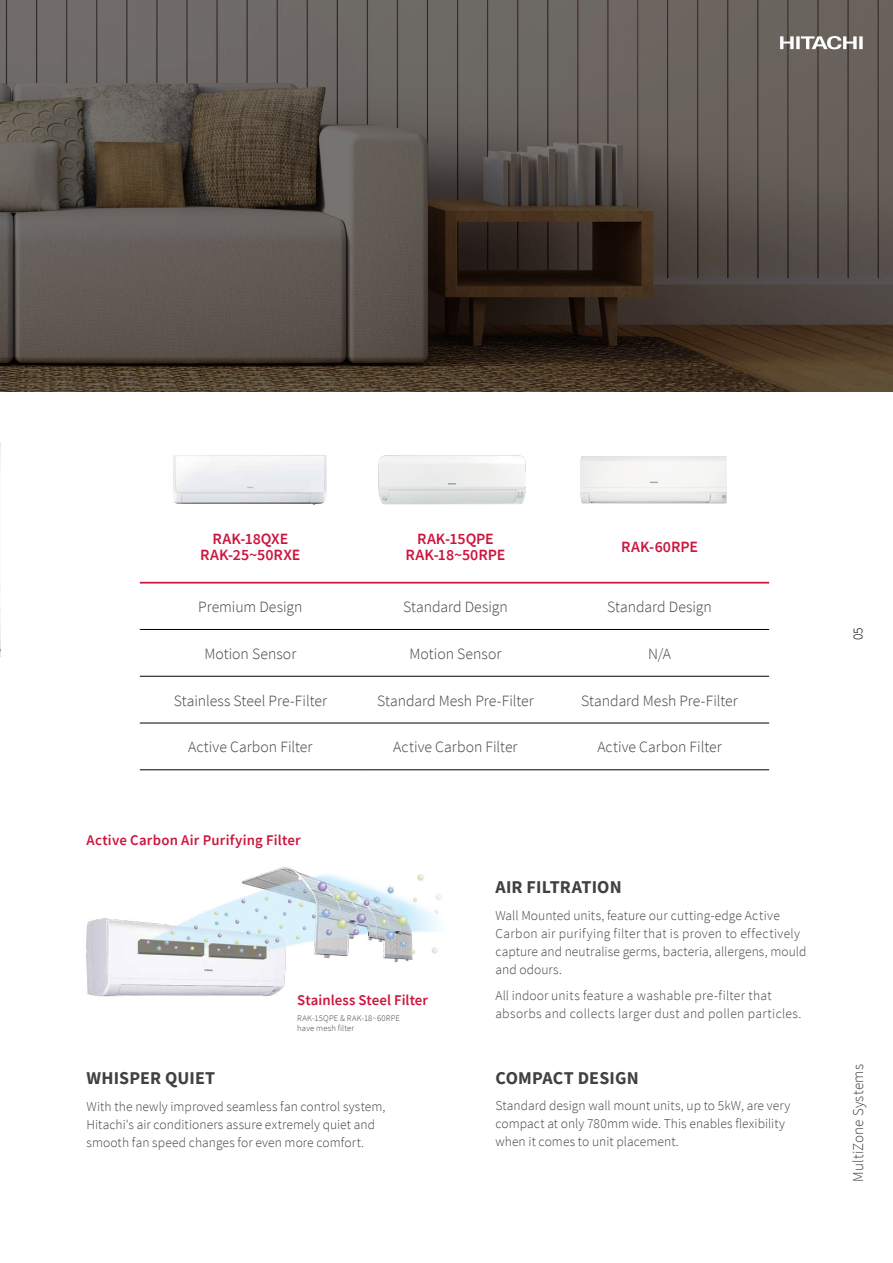
<style>
.page{position:relative;width:893px;height:1263px;background:#fff}
.page>*{position:absolute;margin:0;border:0;box-sizing:border-box;transform-origin:0 0}
.t1{font:700 18px "Source Sans Pro";letter-spacing:.01em;color:#414042}
.t2{font:300 15.75px "Source Sans Pro";color:#414042}
.t3{font:600 15.75px/16.2px "Source Sans Pro";color:#cd163f;text-align:center}
.t4{font:300 15px "Source Sans Pro";letter-spacing:.01em;color:#414042}
.t5{font:600 14.85px "Source Sans Pro";letter-spacing:.01em;color:#cd163f}
.t6{font:300 13.5px/18px "Source Sans Pro";letter-spacing:.01em;color:#414042}
.t7{font:300 13.5px "Source Sans Pro";color:#000}
.t8{font:300 8.7px/10.5px "Source Sans Pro";letter-spacing:.025em;color:#414042}
</style>
<div class="page">
<img style="left:86px;top:867px;width:356px;height:130px">
<svg style="left:0;top:0;width:893px;height:392px;background:#574e47"></svg>
<img style="left:0;top:442px;width:1px;height:215px">
<img style="left:173px;top:455px;width:154px;height:50px">
<img style="left:378px;top:455px;width:148px;height:49px">
<img style="left:580px;top:456px;width:147px;height:47px">
<hr style="left:140px;top:629px;width:221px;height:1px;background:#000">
<hr style="left:361px;top:629px;width:189px;height:1px;background:#000">
<hr style="left:550px;top:629px;width:219px;height:1px;background:#000">
<hr style="left:140px;top:676px;width:221px;height:1px;background:#000">
<hr style="left:361px;top:676px;width:189px;height:1px;background:#000">
<hr style="left:550px;top:676px;width:219px;height:1px;background:#000">
<hr style="left:140px;top:723px;width:221px;height:1px;background:#000">
<hr style="left:361px;top:723px;width:189px;height:1px;background:#000">
<hr style="left:550px;top:723px;width:219px;height:1px;background:#000">
<hr style="left:140px;top:769px;width:221px;height:1px;background:#000">
<hr style="left:361px;top:769px;width:189px;height:1px;background:#000">
<hr style="left:550px;top:769px;width:219px;height:1px;background:#000">
<hr style="left:140px;top:582px;width:221px;height:1px;background:#cd163f">
<hr style="left:361px;top:582px;width:189px;height:1px;background:#cd163f">
<hr style="left:550px;top:582px;width:219px;height:1px;background:#cd163f">
<svg style="left:780px;top:36px;width:83px;height:13px"></svg>
<p class="t3" style="left:200px;top:531px;width:102px">RAK-18QXE<br>RAK-25~50RXE</p>
<p class="t3" style="left:406px;top:531px;width:101px">RAK-15QPE<br>RAK-18~50RPE</p>
<p class="t3" style="left:621px;top:539px;width:78px">RAK-60RPE</p>
<p class="t2" style="left:198px;top:597px;width:106px">Premium Design</p>
<p class="t2" style="left:403px;top:597px;width:106px">Standard Design</p>
<p class="t2" style="left:607px;top:597px;width:106px">Standard Design</p>
<p class="t2" style="left:204px;top:644px;width:93px">Motion Sensor</p>
<p class="t2" style="left:409px;top:644px;width:93px">Motion Sensor</p>
<p class="t2" style="left:648px;top:644px;width:24px">N/A</p>
<p class="t2" style="left:174px;top:691px;width:155px">Stainless Steel Pre-Filter</p>
<p class="t2" style="left:377px;top:691px;width:158px">Standard Mesh Pre-Filter</p>
<p class="t2" style="left:581px;top:691px;width:158px">Standard Mesh Pre-Filter</p>
<p class="t2" style="left:188px;top:737px;width:126px">Active Carbon Filter</p>
<p class="t2" style="left:393px;top:737px;width:126px">Active Carbon Filter</p>
<p class="t2" style="left:597px;top:737px;width:126px">Active Carbon Filter</p>
<p class="t5" style="left:86px;top:831px;width:216px">Active Carbon Air Purifying Filter</p>
<p class="t5" style="left:297px;top:990px;width:132px">Stainless Steel Filter</p>
<p class="t8" style="left:297px;top:1012px;width:104px">RAK-15QPE &amp; RAK-18~60RPE have mesh filter</p>
<h1 class="t1" style="left:86px;top:1066px;width:130px">WHISPER QUIET</h1>
<p class="t6" style="left:86px;top:1097px;width:301px">With the newly improved seamless fan control system,<br>Hitachi's air conditioners assure extremely quiet and smooth fan speed changes for even more comfort.</p>
<h1 class="t1" style="left:495px;top:875px;width:128px">AIR FILTRATION</h1>
<p class="t6" style="left:495px;top:906px;width:312px">Wall Mounted units, feature our cutting-edge Active Carbon air purifying filter that is proven to effectively capture and neutralise germs, bacteria, allergens, mould and odours.</p>
<p class="t6" style="left:495px;top:987px;width:308px">All indoor units feature a washable pre-filter that absorbs and collects larger dust and pollen particles.</p>
<h1 class="t1" style="left:495px;top:1066px;width:145px">COMPACT DESIGN</h1>
<p class="t6" style="left:495px;top:1097px;width:296px">Standard design wall mount units, up to 5kW, are very compact at only 780mm wide. This enables flexibility when it comes to unit placement.</p>
<p class="t7" style="left:849px;top:640px;width:15px;rotate:-90deg">05</p>
<p class="t4" style="left:849px;top:1182px;width:119px;rotate:-90deg">MultiZone Systems</p>
</div>
